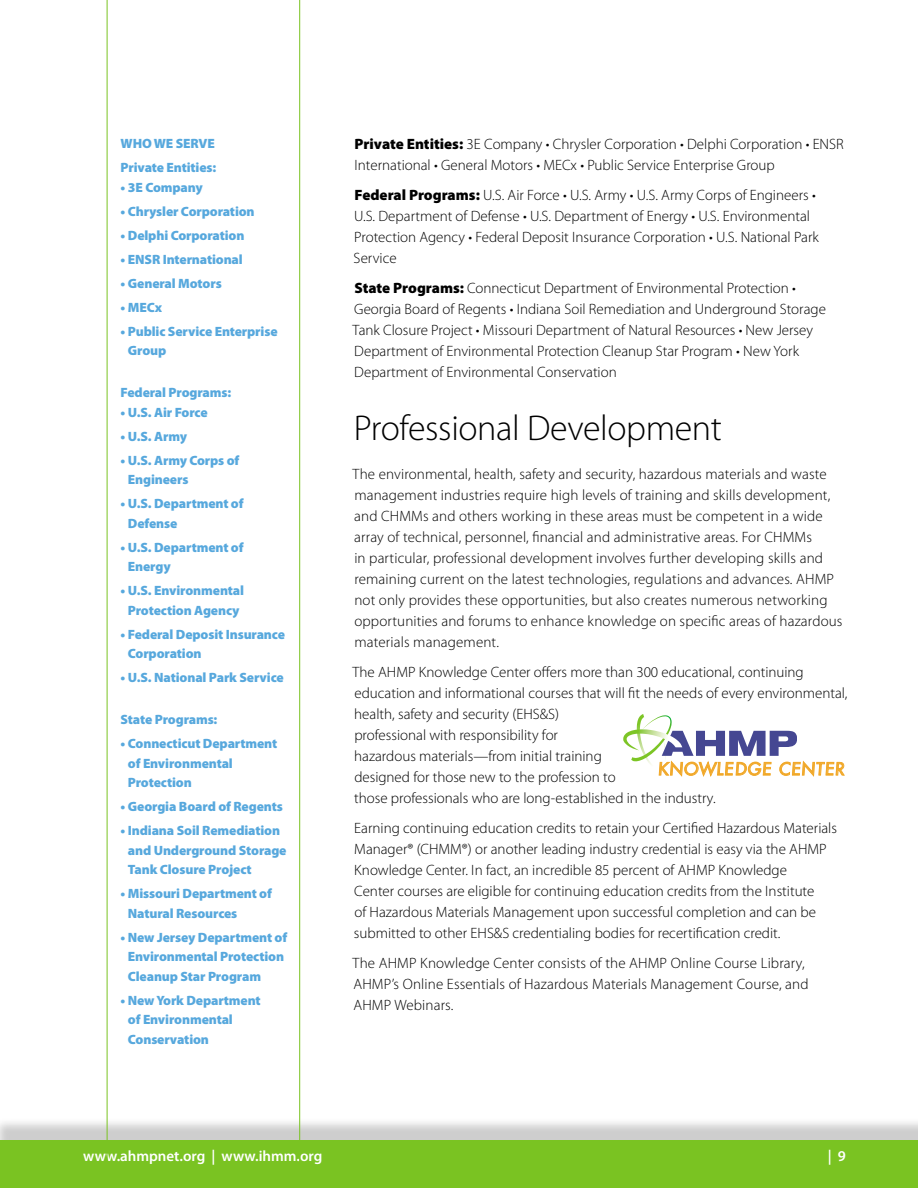
<style>
.page{position:relative;width:918px;height:1188px;background:#fff}
.page>*{position:absolute;margin:0;border:0;box-sizing:border-box;transform-origin:0 0}
.t1{font:300 36px "Myriad Pro";letter-spacing:-.01em;color:#000}
.t2{font:italic 500 16.95px "Futura Std";letter-spacing:.075em;color:#f1a828}
.t3{font:300 15px/21px "Myriad Pro";color:#000}
.t4{font:600 15px "Myriad Pro";color:#fff}
.t5{font:900 13.5px/19.5px "Myriad Pro";letter-spacing:-.01em;color:#57a8dd}
.s1{font-weight:900}
</style>
<div class="page">
<div style="left:0;top:1117px;width:918px;height:71px;background:#000;opacity:.2"></div>
<div style="left:0;top:1140px;width:918px;height:48px;background:#7ac322"></div>
<svg style="left:107px;top:0;width:193px;height:1140px"></svg>
<svg style="left:623px;top:714px;width:222px;height:63px"></svg>
<p class="t5" style="left:121px;top:134px;width:12px">WHO</p>
<p class="t5" style="left:121px;top:132px;width:97px;line-height:24px;text-align:right">WE SERVE<br>Private Entities:</p>
<p class="t5" style="left:121px;top:177px;width:84px">• 3E Company</p>
<p class="t5" style="left:121px;top:201px;width:136px">• Chrysler Corporation</p>
<p class="t5" style="left:121px;top:225px;width:125px">• Delphi Corporation</p>
<p class="t5" style="left:121px;top:249px;width:124px">• ENSR International</p>
<p class="t5" style="left:121px;top:273px;width:103px">• General Motors</p>
<p class="t5" style="left:121px;top:297px;width:43px">• MECx</p>
<p class="t5" style="left:128px;top:321px;width:151px;text-indent:-7px">• Public Service Enterprise<br>Group</p>
<p class="t5" style="left:121px;top:383px;width:112px">Federal Programs:</p>
<p class="t5" style="left:121px;top:402px;width:89px">• U.S. Air Force</p>
<p class="t5" style="left:121px;top:426px;width:68px">• U.S. Army</p>
<p class="t5" style="left:128px;top:450px;width:113px;text-indent:-7px">• U.S. Army Corps of<br>Engineers</p>
<p class="t5" style="left:128px;top:494px;width:117px;text-indent:-7px">• U.S. Department of<br>Defense</p>
<p class="t5" style="left:128px;top:537px;width:117px;text-indent:-7px">• U.S. Department of<br>Energy</p>
<p class="t5" style="left:121px;top:581px;width:125px;text-align:center">• U.S. Environmental<br>Protection Agency</p>
<p class="t5" style="left:128px;top:624px;width:159px;text-indent:-7px">• Federal Deposit Insurance<br>Corporation</p>
<p class="t5" style="left:121px;top:668px;width:165px">• U.S. National Park Service</p>
<p class="t5" style="left:121px;top:710px;width:98px">State Programs:</p>
<p class="t5" style="left:128px;top:734px;width:151px;text-indent:-7px">• Connecticut Department of Environmental<br>Protection</p>
<p class="t5" style="left:121px;top:797px;width:164px">• Georgia Board of Regents</p>
<p class="t5" style="left:128px;top:821px;width:160px;text-indent:-7px">• Indiana Soil Remediation and Underground Storage<br>Tank Closure Project</p>
<p class="t5" style="left:128px;top:884px;width:146px;text-indent:-7px">• Missouri Department of<br>Natural Resources</p>
<p class="t5" style="left:128px;top:927px;width:161px;text-indent:-7px">• New Jersey Department of<br>Environmental Protection<br>Cleanup Star Program</p>
<p class="t5" style="left:128px;top:990px;width:134px;text-indent:-7px">• New York Department of Environmental<br>Conservation</p>
<p class="t3" style="left:354px;top:134px;width:491px"><span class="s1">Private Entities:</span> 3E Company • Chrysler Corporation • Delphi Corporation • ENSR<br>International • General Motors • MECx • Public Service Enterprise Group</p>
<p class="t3" style="left:354px;top:185px;width:467px"><span class="s1">Federal Programs:</span> U.S. Air Force • U.S. Army • U.S. Army Corps of Engineers • U.S. Department of Defense • U.S. Department of Energy • U.S. Environmental Protection Agency • Federal Deposit Insurance Corporation • U.S. National Park Service</p>
<p class="t3" style="left:353px;top:278px;width:475px"><span class="s1">State Programs:</span> Connecticut Department of Environmental Protection • Georgia Board of Regents • Indiana Soil Remediation and Underground Storage Tank Closure Project • Missouri Department of Natural Resources • New Jersey Department of Environmental Protection Cleanup Star Program • New York Department of Environmental Conservation</p>
<h1 class="t1" style="left:354px;top:408px;width:370px">Professional Development</h1>
<p class="t3" style="left:353px;top:464px;width:491px">The environmental, health, safety and security, hazardous materials and waste management industries require high levels of training and skills development, and CHMMs and others working in these areas must be competent in a wide array of technical, personnel, financial and administrative areas. For CHMMs<br>in particular, professional development involves further developing skills and remaining current on the latest technologies, regulations and advances. AHMP not only provides these opportunities, but also creates numerous networking opportunities and forums to enhance knowledge on specific areas of hazardous materials management.</p>
<p class="t3" style="left:353px;top:662px;width:496px">The AHMP Knowledge Center offers more than 300 educational, continuing education and informational courses that will fit the needs of every environmental, health, safety and security (EHS&amp;S)<br>professional with responsibility for<br>hazardous materials—from initial training<br>designed for those new to the profession to<br>those professionals who are long-established in the industry.</p>
<p class="t3" style="left:354px;top:818px;width:485px">Earning continuing education credits to retain your Certified Hazardous Materials Manager® (CHMM®) or another leading industry credential is easy via the AHMP Knowledge Center. In fact, an incredible 85 percent of AHMP Knowledge<br>Center courses are eligible for continuing education credits from the Institute<br>of Hazardous Materials Management upon successful completion and can be submitted to other EHS&amp;S credentialing bodies for recertification credit.</p>
<p class="t3" style="left:353px;top:953px;width:458px">The AHMP Knowledge Center consists of the AHMP Online Course Library,<br>AHMP’s Online Essentials of Hazardous Materials Management Course, and<br>AHMP Webinars.</p>
<p class="t2" style="left:658px;top:758px;width:188px">KNOWLEDGE CENTER</p>
<p class="t4" style="left:83px;top:1147px;width:241px">www.ahmpnet.org | www.ihmm.org</p>
<p class="t4" style="left:828px;top:1147px;width:20px">| 9</p>
</div>
